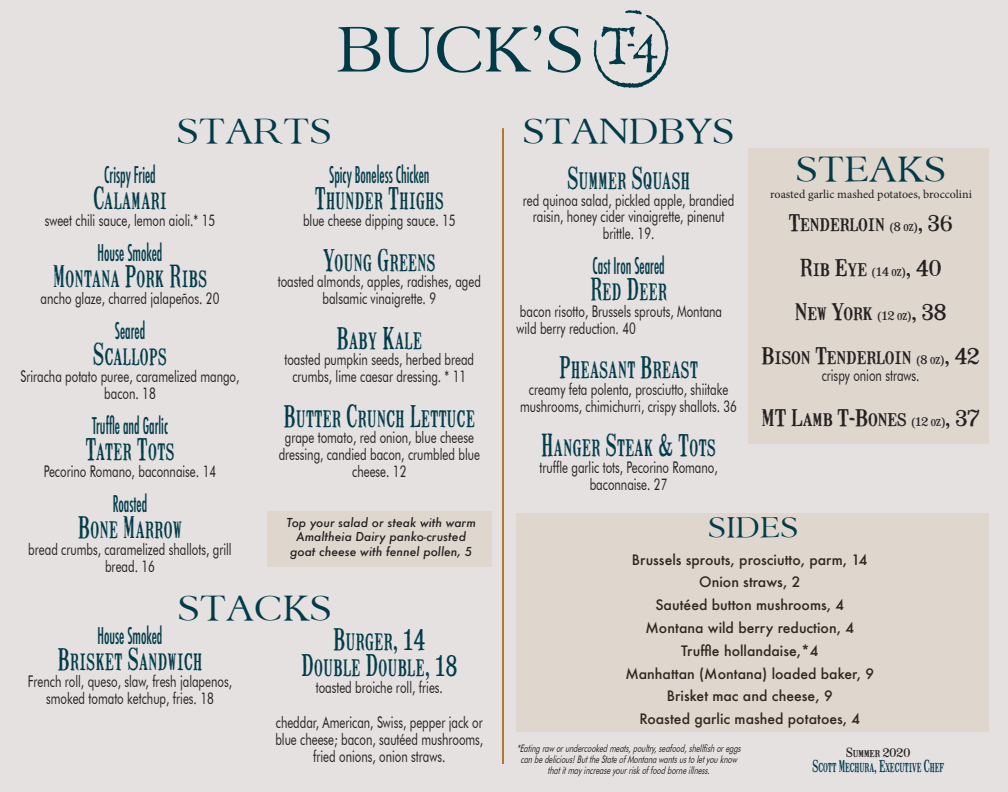
<style>
.page{position:relative;width:1008px;height:792px;background:#e4e1e0}
.page>*{position:absolute;margin:0;border:0;box-sizing:border-box;transform-origin:0 0}
.t1{font:38px "Sanford";color:#003b49}
.t2{font:31px "Sanford";color:#003b49}
.Menu_Item_Header{font:28.6px "Mailart Rubberstamp";letter-spacing:.03em;color:#003b49;scale:.69 1}
.Menu_item_Header_Sup{font:500 condensed 22.4px "Futura";color:#003b49;scale:.63 1}
.Steaks{font:22px "Mailart Rubberstamp";color:#231f20}
.Menu_Item_Descriptio{font:16.1px/16.8px "Futura BT";color:#231f20;text-align:center;scale:.71 1}
.Menu_Item_Header-2{font:15.6px "Mailart Rubberstamp";color:#003b49;scale:.69 1}
.Sides{font:500 14px "Futura";color:#231f20}
.t3{font:italic 500 12px/14.4px "Futura";color:#231f20;text-align:center}
.t4{font:12px "Minion Pro";color:#231f20}
.t5{font:12px "Mailart Rubberstamp";color:#231f20}
.Menu_Item_Descriptio-2{font:italic 10.4px/10.8px "Futura BT";color:#231f20;text-align:center;scale:.71 1}
.s1{font-size:12px}
</style>
<div class="page">
<hr style="left:502px;top:128px;width:2px;height:636px;background:#b77729">
<svg style="left:337px;top:25px;width:204px;height:48px"></svg>
<svg style="left:548px;top:26px;width:33px;height:47px"></svg>
<svg style="left:594px;top:10px;width:75px;height:78px"></svg>
<div style="left:267px;top:511px;width:224px;height:56px;background:#dfd6ce"></div>
<div style="left:517px;top:513px;width:472px;height:219px;background:#dfd6ce"></div>
<div style="left:749px;top:149px;width:240px;height:295px;background:#dfd6ce"></div>
<p class="t1" style="left:177px;top:108px;width:156px">STARTS</p>
<p class="Menu_item_Header_Sup" style="left:104px;top:160px;width:83px">Crispy Fried</p>
<p class="Menu_Item_Header" style="left:93px;top:177px;width:108px">Calamari</p>
<p class="Menu_Item_Descriptio" style="left:45px;top:212px;width:242px">sweet chili sauce, lemon aioli.* 15</p>
<p class="Menu_item_Header_Sup" style="left:98px;top:238px;width:105px">House Smoked</p>
<p class="Menu_Item_Header" style="left:53px;top:255px;width:225px">Montana Pork Ribs</p>
<p class="Menu_Item_Descriptio" style="left:41px;top:290px;width:253px">ancho glaze, charred jalapeños. 20</p>
<p class="Menu_item_Header_Sup" style="left:115px;top:316px;width:50px">Seared</p>
<p class="Menu_Item_Header" style="left:93px;top:333px;width:108px">Scallops</p>
<p class="Menu_Item_Descriptio" style="left:21px;top:368px;width:310px">Sriracha potato puree, caramelized mango, bacon. 18</p>
<p class="Menu_item_Header_Sup" style="left:92px;top:411px;width:122px">Truffle and Garlic</p>
<p class="Menu_Item_Header" style="left:86px;top:427px;width:130px">Tater Tots</p>
<p class="Menu_Item_Descriptio" style="left:44px;top:463px;width:244px">Pecorino Romano, baconnaise. 14</p>
<p class="Menu_item_Header_Sup" style="left:113px;top:489px;width:56px">Roasted</p>
<p class="Menu_Item_Header" style="left:78px;top:505px;width:152px">Bone Marrow</p>
<p class="Menu_Item_Descriptio" style="left:28px;top:541px;width:288px">bread crumbs, caramelized shallots, grill bread. 16</p>
<p class="Menu_item_Header_Sup" style="left:329px;top:160px;width:161px">Spicy Boneless Chicken</p>
<p class="Menu_Item_Header" style="left:315px;top:177px;width:188px">Thunder Thighs</p>
<p class="Menu_Item_Descriptio" style="left:303px;top:212px;width:217px">blue cheese dipping sauce. 15</p>
<p class="Menu_Item_Header" style="left:323px;top:238px;width:164px">Young Greens</p>
<p class="Menu_Item_Descriptio" style="left:278px;top:273px;width:288px">toasted almonds, apples, radishes, aged balsamic vinaigrette. 9</p>
<p class="Menu_Item_Header" style="left:337px;top:316px;width:124px">Baby Kale</p>
<p class="Menu_Item_Descriptio" style="left:284px;top:351px;width:269px">toasted pumpkin seeds, herbed bread crumbs, lime caesar dressing. * 11</p>
<p class="Menu_Item_Header" style="left:284px;top:394px;width:278px">Butter Crunch Lettuce</p>
<p class="Menu_Item_Descriptio" style="left:279px;top:429px;width:285px">grape tomato, red onion, blue cheese dressing, candied bacon, crumbled blue cheese. 12</p>
<p class="t3" style="left:287px;top:515px;width:191px">Top your salad or steak with warm<br>Amaltheia Dairy panko-crusted goat cheese with fennel pollen, 5</p>
<p class="t1" style="left:178px;top:585px;width:155px">STACKS</p>
<p class="Menu_item_Header_Sup" style="left:98px;top:621px;width:105px">House Smoked</p>
<p class="Menu_Item_Header" style="left:58px;top:638px;width:211px">Brisket Sandwich</p>
<p class="Menu_Item_Descriptio" style="left:28px;top:673px;width:289px">French roll, queso, slaw, fresh jalapenos, smoked tomato ketchup, fries. 18</p>
<p class="Menu_Item_Header" style="left:333px;top:617px;width:135px">Burger, 14</p>
<p class="Menu_Item_Header" style="left:301px;top:644px;width:227px">Double Double, 18</p>
<p class="Menu_Item_Descriptio" style="left:316px;top:679px;width:181px">toasted broiche roll, fries.</p>
<p class="Menu_Item_Descriptio" style="left:275px;top:714px;width:294px">cheddar, American, Swiss, pepper jack or blue cheese; bacon, sautéed mushrooms, fried onions, onion straws.</p>
<p class="t1" style="left:523px;top:108px;width:213px">STANDBYS</p>
<p class="Menu_Item_Header" style="left:567px;top:156px;width:179px">Summer Squash</p>
<p class="t1" style="left:796px;top:146px;width:152px">STEAKS</p>
<p class="Menu_Item_Descriptio" style="left:523px;top:191px;width:299px">red quinoa salad, pickled apple, brandied raisin, honey cider vinaigrette, pinenut brittle. 19.</p>
<p class="Menu_item_Header_Sup" style="left:593px;top:251px;width:116px">Cast Iron Seared</p>
<p class="Menu_Item_Header" style="left:590px;top:268px;width:112px">Red Deer</p>
<p class="Menu_Item_Descriptio" style="left:517px;top:303px;width:291px;text-align:left">bacon risotto, Brussels sprouts, Montana wild berry reduction. 40</p>
<p class="Menu_Item_Header" style="left:559px;top:346px;width:202px">Pheasant Breast</p>
<p class="Menu_Item_Descriptio" style="left:520px;top:381px;width:307px">creamy feta polenta, prosciutto, shiitake mushrooms, chimichurri, crispy shallots. 36</p>
<p class="Menu_Item_Header" style="left:542px;top:424px;width:254px">Hanger Steak &amp; Tots</p>
<p class="Menu_Item_Descriptio" style="left:540px;top:459px;width:253px">truffle garlic tots, Pecorino Romano, baconnaise. 27</p>
<p class="t4" style="left:770px;top:186px;width:203px">roasted garlic mashed potatoes, broccolini</p>
<p class="Steaks" style="left:789px;top:206px;width:165px">Tenderloin <span class="s1">(8 oz)</span>, 36</p>
<p class="Steaks" style="left:800px;top:250px;width:143px">Rib Eye <span class="s1">(14 oz)</span>, 40</p>
<p class="Steaks" style="left:795px;top:295px;width:153px">New York <span class="s1">(12 oz)</span>, 38</p>
<p class="Steaks" style="left:761px;top:339px;width:220px">Bison Tenderloin <span class="s1">(8 oz)</span>, 42</p>
<p class="Menu_Item_Descriptio" style="left:822px;top:367px;width:139px">crispy onion straws.</p>
<p class="Steaks" style="left:762px;top:400px;width:219px">MT Lamb T-Bones <span class="s1">(12 oz)</span>, 37</p>
<p class="t2" style="left:708px;top:509px;width:92px">SIDES</p>
<p class="Sides" style="left:632px;top:550px;width:237px">Brussels sprouts, prosciutto, parm, 14</p>
<p class="Sides" style="left:699px;top:573px;width:103px">Onion straws, 2</p>
<p class="Sides" style="left:655px;top:595px;width:190px">Sautéed button mushrooms, 4</p>
<p class="Sides" style="left:646px;top:618px;width:210px">Montana wild berry reduction, 4</p>
<p class="Sides" style="left:681px;top:641px;width:139px">Truffle hollandaise,*4</p>
<p class="Sides" style="left:625px;top:664px;width:250px">Manhattan (Montana) loaded baker, 9</p>
<p class="Sides" style="left:667px;top:687px;width:167px">Brisket mac and cheese, 9</p>
<p class="Sides" style="left:639px;top:709px;width:222px">Roasted garlic mashed potatoes, 4</p>
<p class="Menu_Item_Descriptio-2" style="left:517px;top:743px;width:320px">*Eatingraw orundercookedmeats,poultry,seafood,shellfishoreggs canbedelicious!ButtheStateofMontanawantsustoletyouknow thatitmay increaseyourriskoffoodborneillness.</p>
<p class="t5" style="left:846px;top:743px;width:66px">Summer 2020</p>
<p class="Menu_Item_Header-2" style="left:813px;top:754px;width:192px">Scott Mechura, Executive Chef</p>
</div>
